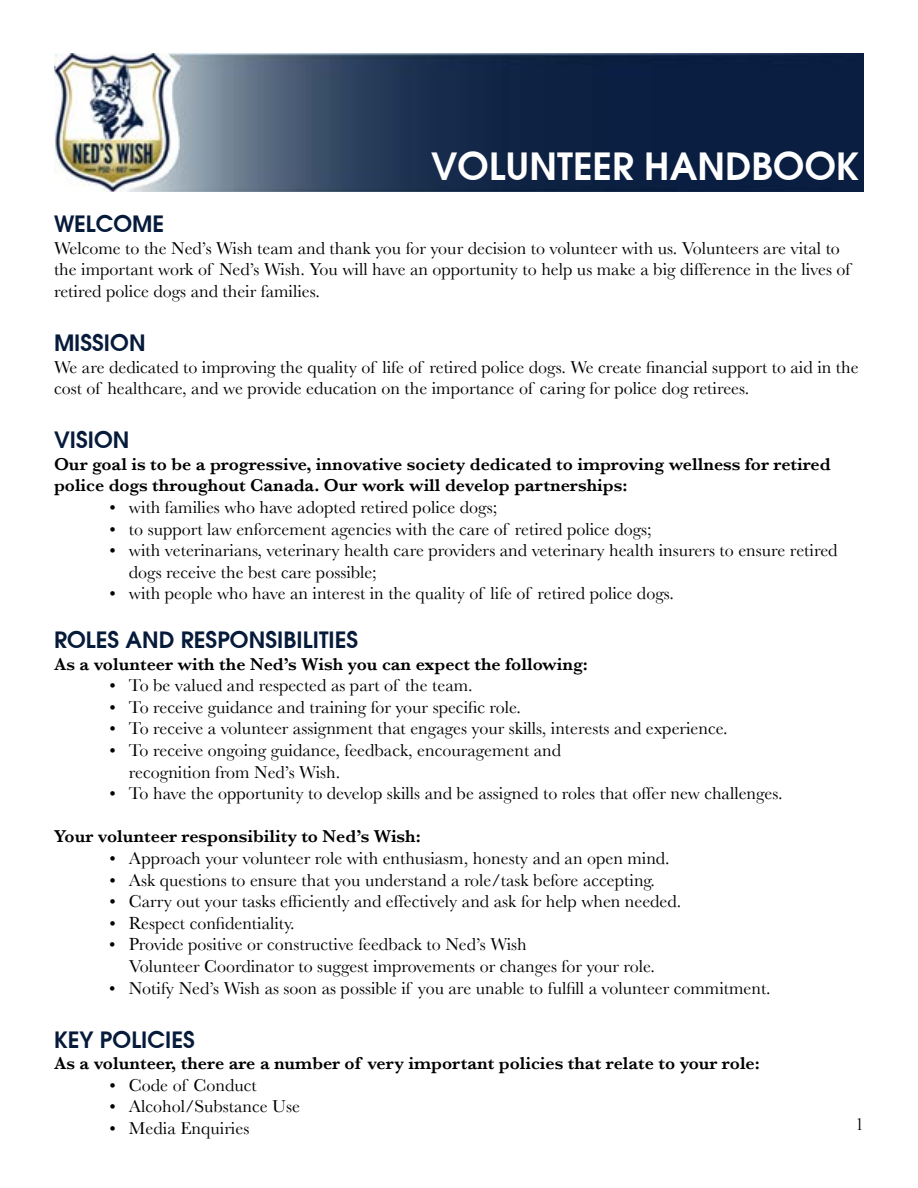
<style>
.page{position:relative;width:918px;height:1188px;background:#fff}
.page>*{position:absolute;margin:0;border:0;box-sizing:border-box;transform-origin:0 0}
.t1{font:600 37.5px "Avant Garde";color:#fff}
.t2{font:600 22.5px "Avant Garde";color:#061a3a}
.t3{font:18px/21.6px "Baskerville";color:#000}
.t4{font:600 18px/21.6px "Baskerville";color:#000}
</style>
<div class="page">
<img style="left:54px;top:54px;width:810px;height:138px">
<h1 class="t1" style="left:431px;top:142px;width:430px">VOLUNTEER HANDBOOK</h1>
<p class="t2" style="left:54px;top:209px;width:112px">WELCOME</p>
<p class="t3" style="left:54px;top:237px;width:798px">Welcome to the Ned’s Wish team and thank you for your decision to volunteer with us. Volunteers are vital to the important work of Ned’s Wish. You will have an opportunity to help us make a big difference in the lives of retired police dogs and their families.</p>
<p class="t2" style="left:54px;top:328px;width:93px">MISSION</p>
<p class="t3" style="left:54px;top:356px;width:806px">We are dedicated to improving the quality of life of retired police dogs. We create financial support to aid in the cost of healthcare, and we provide education on the importance of caring for police dog retirees.</p>
<p class="t2" style="left:54px;top:425px;width:77px">VISION</p>
<p class="t4" style="left:54px;top:453px;width:778px">Our goal is to be a progressive, innovative society dedicated to improving wellness for retired police dogs throughout Canada. Our work will develop partnerships:</p>
<p class="t3" style="left:109px;top:496px;width:389px">• with families who have adopted retired police dogs;</p>
<p class="t3" style="left:109px;top:518px;width:544px">• to support law enforcement agencies with the care of retired police dogs;</p>
<p class="t3" style="left:129px;top:539px;width:710px;text-indent:-19px">• with veterinarians, veterinary health care providers and veterinary health insurers to ensure retired dogs receive the best care possible;</p>
<p class="t3" style="left:109px;top:583px;width:566px">• with people who have an interest in the quality of life of retired police dogs.</p>
<p class="t2" style="left:54px;top:625px;width:306px">ROLES AND RESPONSIBILITIES</p>
<p class="t4" style="left:54px;top:653px;width:535px">As a volunteer with the Ned’s Wish you can expect the following:</p>
<p class="t3" style="left:109px;top:674px;width:365px">• To be valued and respected as part of the team.</p>
<p class="t3" style="left:109px;top:696px;width:413px">• To receive guidance and training for your specific role.</p>
<p class="t3" style="left:109px;top:718px;width:620px">• To receive a volunteer assignment that engages your skills, interests and experience.</p>
<p class="t3" style="left:129px;top:739px;width:434px;text-indent:-19px">• To receive ongoing guidance, feedback, encouragement and recognition from Ned’s Wish.</p>
<p class="t3" style="left:109px;top:782px;width:675px">• To have the opportunity to develop skills and be assigned to roles that offer new challenges.</p>
<p class="t4" style="left:54px;top:826px;width:368px">Your volunteer responsibility to Ned’s Wish:</p>
<p class="t3" style="left:109px;top:847px;width:562px">• Approach your volunteer role with enthusiasm, honesty and an open mind.</p>
<p class="t3" style="left:109px;top:869px;width:547px">• Ask questions to ensure that you understand a role/task before accepting.</p>
<p class="t3" style="left:109px;top:890px;width:574px">• Carry out your tasks efficiently and effectively and ask for help when needed.</p>
<p class="t3" style="left:109px;top:912px;width:187px">• Respect confidentiality.</p>
<p class="t3" style="left:129px;top:934px;width:528px;text-indent:-19px">• Provide positive or constructive feedback to Ned’s Wish<br>Volunteer Coordinator to suggest improvements or changes for your role.</p>
<p class="t3" style="left:109px;top:977px;width:663px">• Notify Ned’s Wish as soon as possible if you are unable to fulfill a volunteer commitment.</p>
<p class="t2" style="left:54px;top:1025px;width:142px">KEY POLICIES</p>
<p class="t4" style="left:54px;top:1052px;width:707px">As a volunteer, there are a number of very important policies that relate to your role:</p>
<p class="t3" style="left:109px;top:1074px;width:149px">• Code of Conduct</p>
<p class="t3" style="left:109px;top:1096px;width:192px">• Alcohol/Substance Use</p>
<p class="t3" style="left:109px;top:1117px;width:141px">• Media Enquiries</p>
<p class="t3" style="left:855px;top:1114px;width:10px">1</p>
</div>
